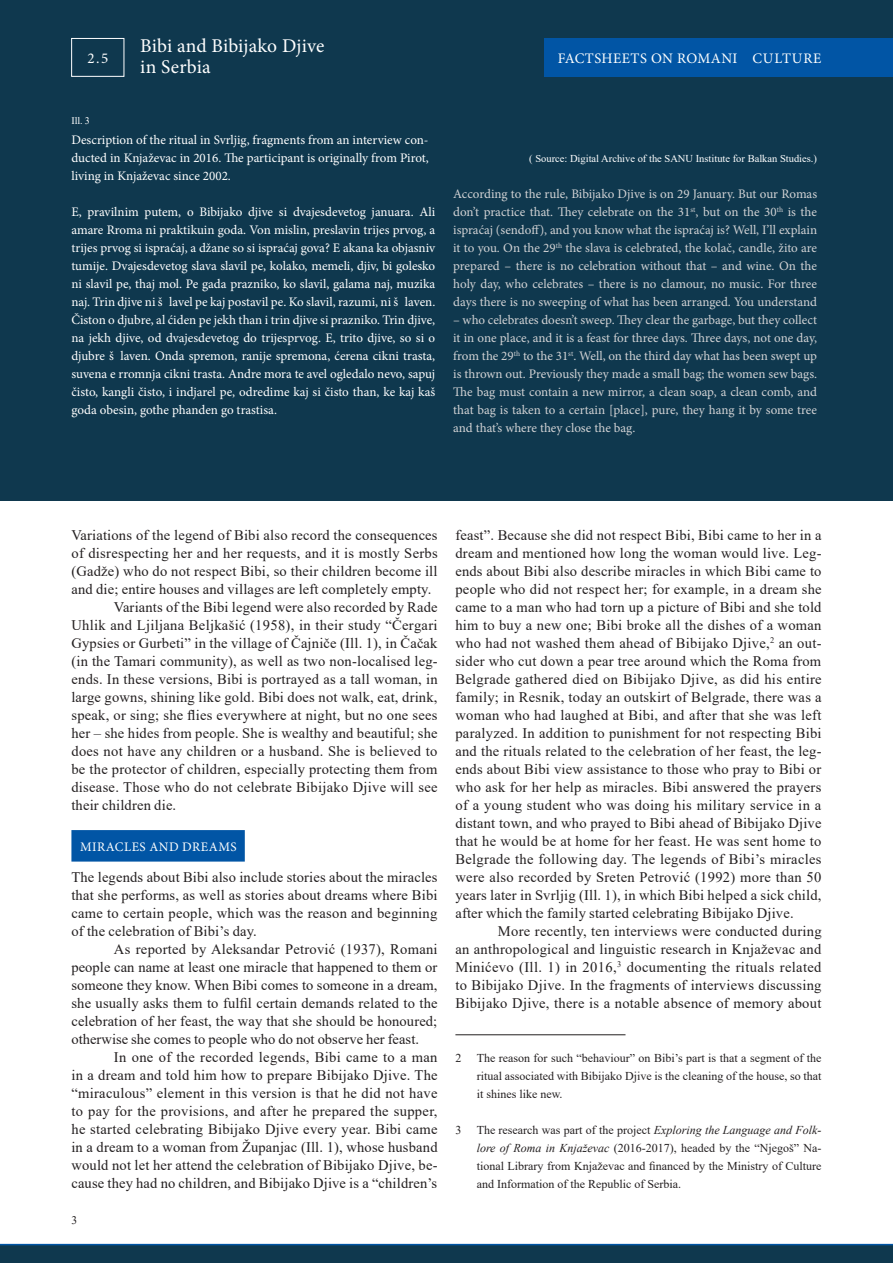
<style>
.page{position:relative;width:893px;height:1263px;background:#fff}
.page>*{position:absolute;margin:0;border:0;box-sizing:border-box;transform-origin:0 0}
.Fs_Title_small{font:19.5px "Minion Pro";letter-spacing:.005em;color:#fff}
.FS_Number{font:15px "Minion Pro";color:#fff}
.FS_Text{font:14.55px/18px "Times New Roman";letter-spacing:.01em;color:#231f20;text-align:justify}
.t1{font:14.55px "Minion Pro";letter-spacing:.03em;color:#fff}
.FS_BU_Text{font:13.05px/18px "Minion Pro";color:#fff;text-align:justify}
.FS_BU_Text-2{font:13.05px/18px "Minion Pro";letter-spacing:-.005em;color:#d1d2d4;text-align:justify}
.FS_Chapter_Headline1{font:13.05px "Minion Pro";letter-spacing:.04em;color:#fff}
.FS_Footnote{font:12px/18px "Times New Roman";color:#231f20;text-align:justify}
.t2{font:11.55px "Times New Roman";color:#231f20}
.FS_BU_Text-3{font:10.5px "Times New Roman";color:#fff}
.FS_BU_Text-4{font:10.05px "Times New Roman";color:#fff}
.s1{font-style:italic}
</style>
<div class="page">
<div style="left:0;top:0;width:893px;height:500px;background:#0f384e"></div>
<div style="left:71px;top:830px;width:174px;height:31px;background:#0155a5"></div>
<hr style="left:455px;top:1034px;width:170px;height:1px;background:#231f20">
<div style="left:545px;top:38px;width:348px;height:39px;background:#0155a5"></div>
<svg style="left:0;top:1244px;width:893px;height:19px;background:#0d3a54"></svg>
<div style="left:71px;top:38px;width:53px;height:39px;border:1px solid #fff"></div>
<p class="FS_Number" style="left:87px;top:48px;width:22px">2.5</p>
<p class="Fs_Title_small" style="left:140px;top:33px;width:186px">Bibi and Bibijako Djive</p>
<p class="Fs_Title_small" style="left:140px;top:54px;width:72px">in Serbia</p>
<p class="FS_BU_Text-4" style="left:71px;top:114px;width:20px">Ill. 3</p>
<p class="FS_BU_Text" style="left:71px;top:131px;width:359px">Description of the ritual in Svrljig, fragments from an interview con&shy;ducted in Knjaževac in 2016. The participant is originally from Pirot, living in Knjaževac since 2002.</p>
<p class="FS_BU_Text" style="left:71px;top:203px;width:365px">E, pravilnim putem, o Bibijako djive si dvajesdevetog januara. Ali amare Rroma ni praktikuin goda. Von mislin, preslavin trijes prvog, a trijes prvog si ispraćaj, a džane so si ispraćaj gova? E akana ka objasniv tumije. Dvajesdevetog slava slavil pe, kolako, memeli, djiv, bi golesko ni slavil pe, thaj mol. Pe gada prazniko, ko slavil, galama naj, muzika naj. Trin djive ni šəlavel pe kaj postavil pe. Ko slavil, razumi, ni š laven.<br>Čiston o djubre, al ćiden pe jekh than i trin djive si prazniko. Trin djive, na jekh djive, od dvajesdevetog do trijesprvog. E, trito djive, so si o djubre šəlaven. Onda spremon, ranije spremona, ćerena cikni trasta, suvena e rromnja cikni trasta. Andre mora te avel ogledalo nevo, sapuj čisto, kangli čisto, i indjarel pe, odredime kaj si čisto than, ke kaj kaš goda obesin, gothe phanden go trastisa.</p>
<p class="t1" style="left:558px;top:48px;width:265px">FACTSHEETS ON ROMANI CULTURE</p>
<p class="FS_BU_Text-3" style="left:529px;top:151px;width:289px">( Source: Digital Archive of the SANU Institute for Balkan Studies.)</p>
<p class="FS_BU_Text-2" style="left:453px;top:185px;width:365px">According to the rule, Bibijako Djive is on 29 January. But our Romas don’t practice that. They celebrate on the 31<sup>st</sup>, but on the 30<sup>th</sup> is the ispraćaj (sendoff), and you know what the ispraćaj is? Well, I’ll explain it to you. On the 29<sup>th</sup> the slava is celebrated, the kolač, candle, žito are prepared – there is no celebration without that – and wine. On the holy day, who celebrates – there is no clamour, no music. For three days there is no sweeping of what has been arranged. You understand</p>
<p class="FS_BU_Text-2" style="left:453px;top:311px;width:365px">– who celebrates doesn’t sweep. They clear the garbage, but they collect it in one place, and it is a feast for three days. Three days, not one day, from the 29<sup>th</sup> to the 31<sup>st</sup>. Well, on the third day what has been swept up is thrown out. Previously they made a small bag; the women sew bags.<br>The bag must contain a new mirror, a clean soap, a clean comb, and that bag is taken to a certain [place], pure, they hang it by some tree and that’s where they close the bag.</p>
<p class="FS_Text" style="left:71px;top:526px;width:368px">Variations of the legend of Bibi also record the consequences of disrespecting her and her requests, and it is mostly Serbs (Gadže) who do not respect Bibi, so their children become ill and die; entire houses and villages are left completely empty.</p>
<p class="FS_Text" style="left:71px;top:598px;width:368px;text-indent:43px">Variants of the Bibi legend were also recorded by Rade Uhlik and Ljiljana Beljkašić (1958), in their study “Čergari Gypsies or Gurbeti” in the village of Čajniče (Ill. 1), in Čačak (in the Tamari community), as well as two non-localised leg&shy;ends. In these versions, Bibi is portrayed as a tall woman, in large gowns, shining like gold. Bibi does not walk, eat, drink, speak, or sing; she flies everywhere at night, but no one sees her – she hides from people. She is wealthy and beautiful; she does not have any children or a husband. She is believed to be the protector of children, especially protecting them from disease. Those who do not celebrate Bibijako Djive will see their children die.</p>
<p class="FS_Chapter_Headline1" style="left:80px;top:838px;width:158px">MIRACLES AND DREAMS</p>
<p class="FS_Text" style="left:71px;top:868px;width:368px">The legends about Bibi also include stories about the miracles that she performs, as well as stories about dreams where Bibi came to certain people, which was the reason and beginning of the celebration of Bibi’s day.</p>
<p class="FS_Text" style="left:71px;top:940px;width:368px;text-indent:43px">As reported by Aleksandar Petrović (1937), Romani people can name at least one miracle that happened to them or someone they know. When Bibi comes to someone in a dream, she usually asks them to fulfil certain demands related to the celebration of her feast, the way that she should be honoured; otherwise she comes to people who do not observe her feast.</p>
<p class="FS_Text" style="left:71px;top:1048px;width:368px;text-indent:43px">In one of the recorded legends, Bibi came to a man in a dream and told him how to prepare Bibijako Djive. The “miraculous” element in this version is that he did not have to pay for the provisions, and after he prepared the supper, he started celebrating Bibijako Djive every year. Bibi came in a dream to a woman from Županjac (Ill. 1), whose husband would not let her attend the celebration of Bibijako Djive, be&shy;cause they had no children, and Bibijako Djive is a “children’s</p>
<p class="t2" style="left:71px;top:1212px;width:7px">3</p>
<p class="FS_Text" style="left:455px;top:526px;width:368px">feast”. Because she did not respect Bibi, Bibi came to her in a dream and mentioned how long the woman would live. Leg&shy;ends about Bibi also describe miracles in which Bibi came to people who did not respect her; for example, in a dream she came to a man who had torn up a picture of Bibi and she told him to buy a new one; Bibi broke all the dishes of a woman who had not washed them ahead of Bibijako Djive,<sup>2</sup> an out&shy;sider who cut down a pear tree around which the Roma from Belgrade gathered died on Bibijako Djive, as did his entire family; in Resnik, today an outskirt of Belgrade, there was a woman who had laughed at Bibi, and after that she was left paralyzed. In addition to punishment for not respecting Bibi and the rituals related to the celebration of her feast, the leg&shy;ends about Bibi view assistance to those who pray to Bibi or who ask for her help as miracles. Bibi answered the prayers of a young student who was doing his military service in a distant town, and who prayed to Bibi ahead of Bibijako Djive that he would be at home for her feast. He was sent home to Belgrade the following day. The legends of Bibi’s miracles were also recorded by Sreten Petrović (1992) more than 50 years later in Svrljig (Ill. 1), in which Bibi helped a sick child, after which the family started celebrating Bibijako Djive.</p>
<p class="FS_Text" style="left:455px;top:922px;width:368px;text-indent:43px">More recently, ten interviews were conducted during an anthropological and linguistic research in Knjaževac and Minićevo (Ill. 1) in 2016,<sup>3</sup> documenting the rituals related to Bibijako Djive. In the fragments of interviews discussing Bibijako Djive, there is a notable absence of memory about</p>
<p class="FS_Footnote" style="left:455px;top:1049px;width:7px">2</p>
<p class="FS_Footnote" style="left:477px;top:1049px;width:346px">The reason for such “behaviour” on Bibi’s part is that a segment of the ritual associated with Bibijako Djive is the cleaning of the house, so that it shines like new.</p>
<p class="FS_Footnote" style="left:455px;top:1121px;width:7px">3</p>
<p class="FS_Footnote" style="left:477px;top:1121px;width:346px">The research was part of the project <span class="s1">Exploring the Language and Folk&shy;lore of Roma in Knjaževac</span> (2016-2017), headed by the “Njegoš” Na&shy;tional Library from Knjaževac and financed by the Ministry of Culture and Information of the Republic of Serbia.</p>
</div>
